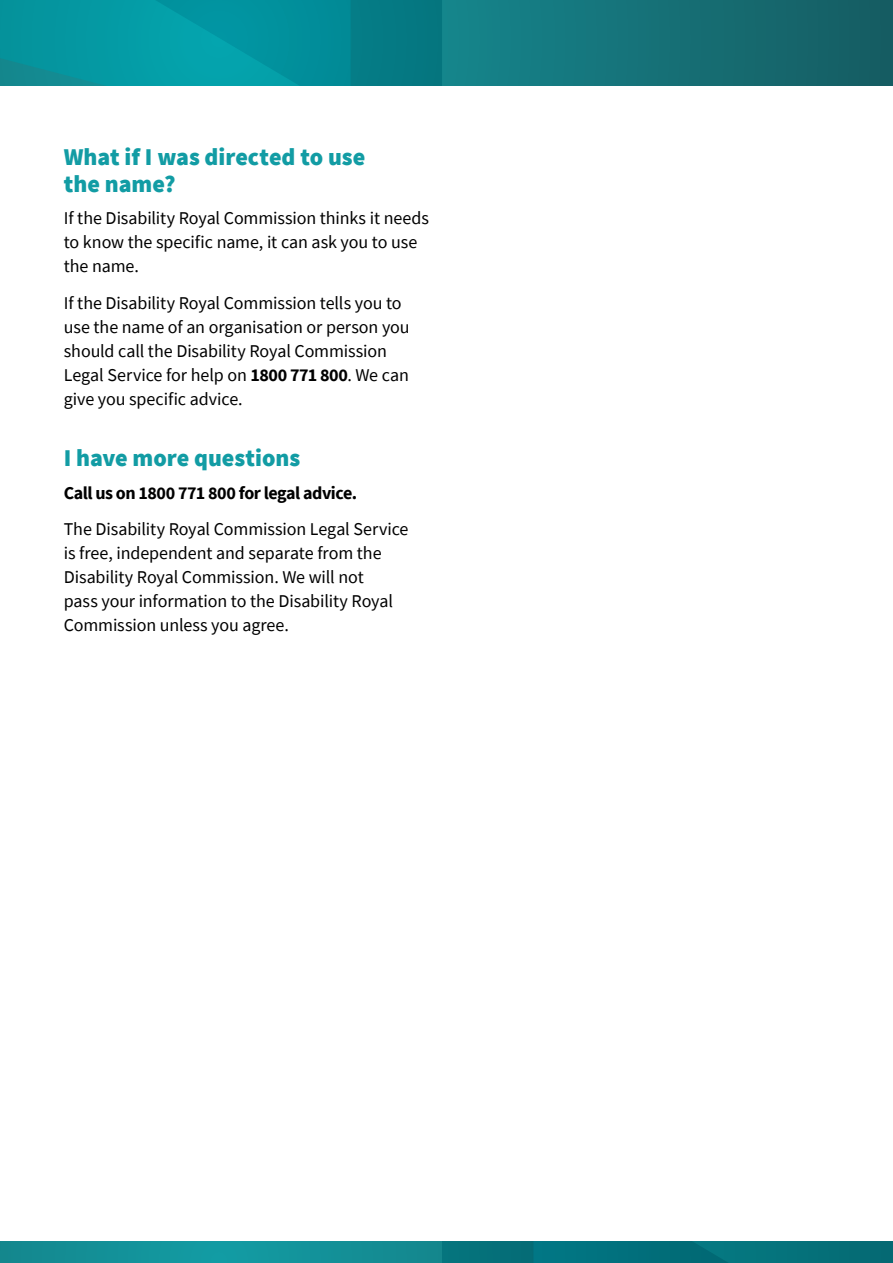
<style>
.page{position:relative;width:893px;height:1263px;background:#fff}
.page>*{position:absolute;margin:0;border:0;box-sizing:border-box;transform-origin:0 0}
.t1{font:900 24px/27px "Source Sans Pro";color:#129ca4}
.t2{font:18px/24px "Source Sans Pro";letter-spacing:-.005em;color:#000}
.t3{font:700 18px "Source Sans Pro";letter-spacing:-.025em;color:#000}
.s1{font-weight:700}
</style>
<div class="page">
<div style="left:0;top:1242px;width:893px;height:21px;background:#139198"></div>
<div style="left:442px;top:1242px;width:451px;height:21px;background:#05717b"></div>
<svg style="left:442px;top:0;width:451px;height:85px;background:#157076"></svg>
<svg style="left:0;top:0;width:442px;height:85px;background:#04909a"></svg>
<h1 class="t1" style="left:64px;top:143px;width:303px">What if I was directed to use the name?</h1>
<p class="t2" style="left:64px;top:206px;width:367px">If the Disability Royal Commission thinks it needs to know the specific name, it can ask you to use the name.</p>
<p class="t2" style="left:64px;top:291px;width:347px">If the Disability Royal Commission tells you to use the name of an organisation or person you should call the Disability Royal Commission Legal Service for help on <span class="s1">1800 771 800</span>. We can give you specific advice.</p>
<h1 class="t1" style="left:64px;top:444px;width:238px">I have more questions</h1>
<p class="t3" style="left:64px;top:480px;width:295px">Call us on 1800 771 800 for legal advice.</p>
<p class="t2" style="left:64px;top:517px;width:346px">The Disability Royal Commission Legal Service is free, independent and separate from the Disability Royal Commission. We will not<br>pass your information to the Disability Royal Commission unless you agree.</p>
</div>
